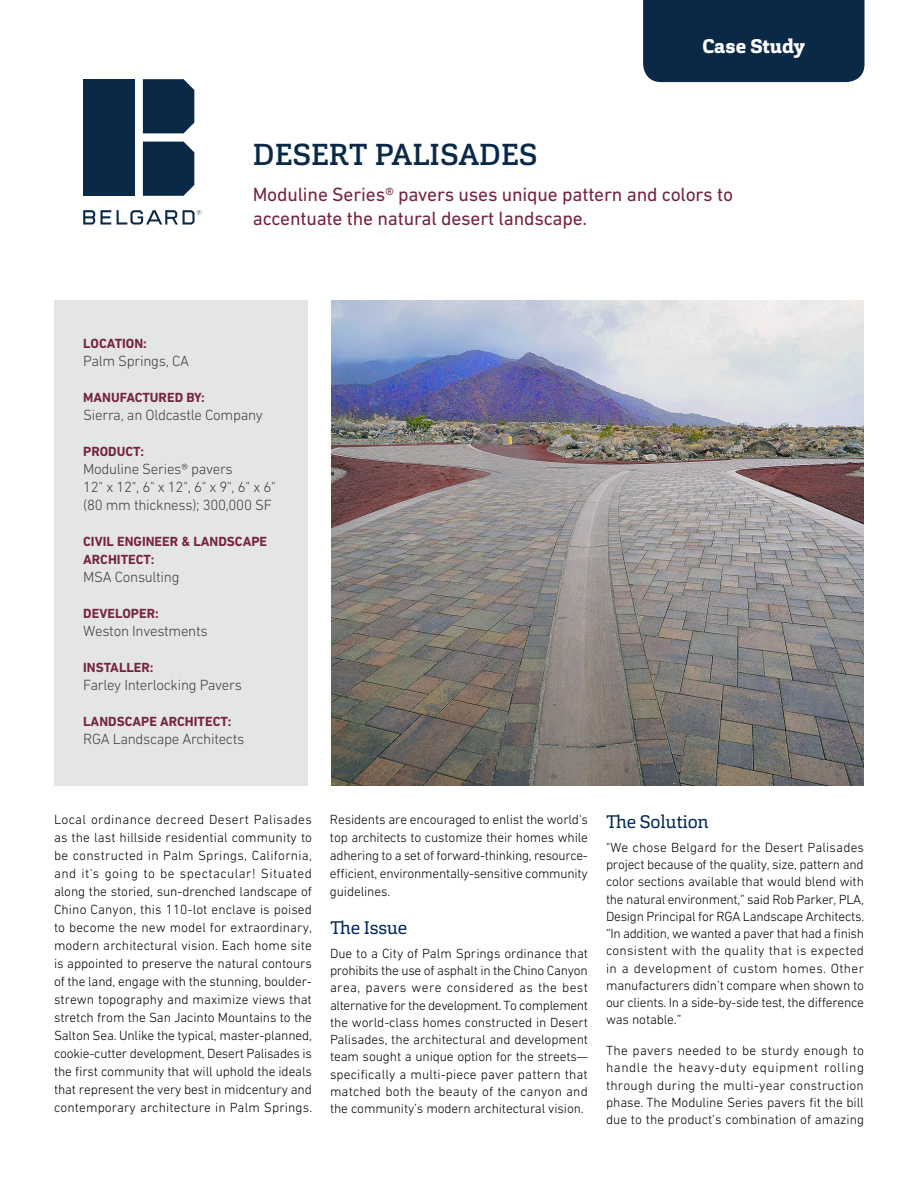
<style>
.page{position:relative;width:918px;height:1188px;background:#fff}
.page>*{position:absolute;margin:0;border:0;box-sizing:border-box;transform-origin:0 0}
.t1{font:500 30px "Cargan";letter-spacing:.01em;color:#0a2947}
.t2{font:19.5px/23.4px "DIN Next LT Pro";letter-spacing:-.01em;color:#75253d}
.t3{font:800 19.5px "Cargan";color:#fff}
.t4{font:18px "Cargan";letter-spacing:-.01em;color:#002856}
.t5{font:300 15px/18px "DIN Next W1 G";letter-spacing:-.02em;color:#414142}
.t6{font:300 13.5px/17.2px "DIN Next W1 G";letter-spacing:-.01em;color:#000;text-align:justify}
.t7{font:700 13.5px/18px "DIN Next W1 G";color:#75253d}
</style>
<div class="page">
<div style="left:143px;top:79px;width:51px;height:54px;background:#0a2947"></div>
<div style="left:143px;top:142px;width:51px;height:54px;background:#0a2947"></div>
<div style="left:83px;top:79px;width:52px;height:117px;background:#0a2947"></div>
<svg style="left:83px;top:210px;width:12px;height:15px"></svg>
<svg style="left:101px;top:210px;width:10px;height:15px"></svg>
<svg style="left:117px;top:210px;width:84px;height:15px"></svg>
<div style="left:54px;top:300px;width:254px;height:485px;background:#e4e5e6"></div>
<div style="left:643px;top:0;width:222px;height:82px;background:#0a2947"></div>
<img style="left:331px;top:300px;width:532px;height:485px">
<h2 class="t3" style="left:703px;top:33px;width:104px">Case Study</h2>
<h1 class="t1" style="left:253px;top:135px;width:286px">DESERT PALISADES</h1>
<h2 class="t2" style="left:253px;top:183px;width:482px">Moduline Series® pavers uses unique pattern and colors to accentuate the natural desert landscape.</h2>
<p class="t7" style="left:83px;top:334px;width:65px">LOCATION:</p>
<p class="t5" style="left:83px;top:352px;width:107px">Palm Springs, CA</p>
<p class="t7" style="left:83px;top:388px;width:123px">MANUFACTURED BY:</p>
<p class="t5" style="left:83px;top:406px;width:181px">Sierra, an Oldcastle Company</p>
<p class="t7" style="left:83px;top:442px;width:62px">PRODUCT:</p>
<p class="t5" style="left:83px;top:460px;width:194px">Moduline Series® pavers<br>12" x 12", 6" x 12", 6" x 9", 6" x 6" (80 mm thickness); 300,000 SF</p>
<p class="t7" style="left:83px;top:532px;width:185px">CIVIL ENGINEER &amp; LANDSCAPE<br>ARCHITECT:</p>
<p class="t5" style="left:83px;top:568px;width:98px">MSA Consulting</p>
<p class="t7" style="left:83px;top:604px;width:77px">DEVELOPER:</p>
<p class="t5" style="left:83px;top:622px;width:126px">Weston Investments</p>
<p class="t7" style="left:83px;top:658px;width:72px">INSTALLER:</p>
<p class="t5" style="left:83px;top:676px;width:160px">Farley Interlocking Pavers</p>
<p class="t7" style="left:83px;top:712px;width:150px">LANDSCAPE ARCHITECT:</p>
<p class="t5" style="left:83px;top:730px;width:163px">RGA Landscape Architects</p>
<p class="t6" style="left:54px;top:811px;width:260px;line-height:18px">Local ordinance decreed Desert Palisades as the last hillside residential community to be constructed in Palm Springs, California, and it's going to be spectacular! Situated along the storied, sun-drenched landscape of Chino Canyon, this 110-lot enclave is poised to become the new model for extraordinary, modern architectural vision. Each home site is appointed to preserve the natural contours of the land, engage with the stunning, boulder&shy;strewn topography and maximize views that stretch from the San Jacinto Mountains to the Salton Sea. Unlike the typical, master-planned, cookie-cutter development, Desert Palisades is the first community that will uphold the ideals that represent the very best in midcentury and contemporary architecture in Palm Springs.</p>
<p class="t6" style="left:330px;top:811px;width:259px;line-height:18px">Residents are encouraged to enlist the world's top architects to customize their homes while adhering to a set of forward-thinking, resource&shy;efficient, environmentally-sensitive community guidelines.</p>
<h3 class="t4" style="left:330px;top:916px;width:79px">The Issue</h3>
<p class="t6" style="left:330px;top:945px;width:260px">Due to a City of Palm Springs ordinance that prohibits the use of asphalt in the Chino Canyon area, pavers were considered as the best alternative for the development. To complement the world-class homes constructed in Desert Palisades, the architectural and development team sought a unique option for the streets— specifically a multi-piece paver pattern that matched both the beauty of the canyon and the community’s modern architectural vision.</p>
<h3 class="t4" style="left:606px;top:810px;width:104px">The Solution</h3>
<p class="t6" style="left:606px;top:838px;width:260px">"We chose Belgard for the Desert Palisades project because of the quality, size, pattern and color sections available that would blend with the natural environment,” said Rob Parker, PLA, Design Principal for RGA Landscape Architects. “In addition, we wanted a paver that had a finish consistent with the quality that is expected in a development of custom homes. Other manufacturers didn’t compare when shown to our clients. In a side-by-side test, the difference was notable.”</p>
<p class="t6" style="left:606px;top:1042px;width:260px">The pavers needed to be sturdy enough to handle the heavy-duty equipment rolling through during the multi-year construction phase. The Moduline Series pavers fit the bill due to the product’s combination of amazing</p>
</div>
